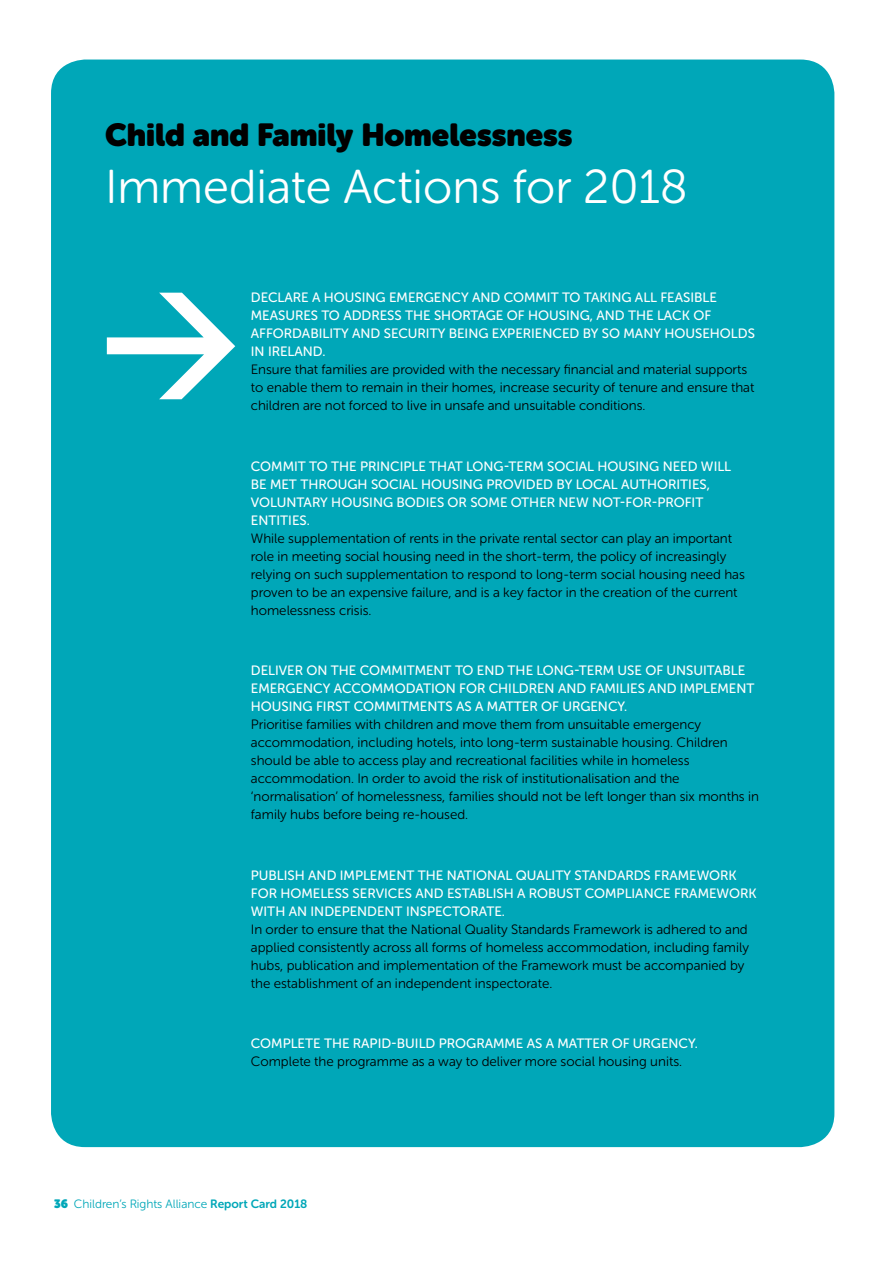
<style>
.page{position:relative;width:893px;height:1263px;background:#fff}
.page>*{position:absolute;margin:0;border:0;box-sizing:border-box;transform-origin:0 0}
.t1{font:47.4px "Museo Sans Rounded 300";color:#fff}
.t2{font:31.5px "Museo Sans Rounded";color:#000}
.t3{font:13.5px/18px "Museo Sans Rounded 300";color:#000}
.t4{font:13.5px/18px "Museo Sans Rounded 500";color:#fff}
.t5{font:12px "Museo Sans Rounded 300";color:#00a7b8}
.s1{font-family:"Museo Sans Rounded"}
.s2{font-family:"Museo Sans Rounded 700"}
</style>
<div class="page">
<div style="left:51px;top:60px;width:783px;height:1087px;background:#00a7b8;border-radius:34px"></div>
<svg style="left:107px;top:293px;width:128px;height:106px"></svg>
<h2 class="t2" style="left:105px;top:117px;width:469px">Child and Family Homelessness</h2>
<h1 class="t1" style="left:105px;top:161px;width:584px">Immediate Actions for 2018</h1>
<p class="t4" style="left:251px;top:289px;width:19px">DECLARE</p>
<p class="t4" style="left:312px;top:289px;width:332px">A HOUSI NG EMERGENCY AND COMMIT TO TAKI NG ALL</p>
<p class="t4" style="left:660px;top:289px;width:8px">FEASI</p>
<p class="t4" style="left:694px;top:289px;width:16px">BLE</p>
<p class="t4" style="left:251px;top:307px;width:53px">MEASURES</p>
<p class="t4" style="left:322px;top:307px;width:32px">TO ADDRESS</p>
<p class="t4" style="left:405px;top:307px;width:261px">THE SHORTAGE OF HOUSI NG, AND THE LAC</p>
<p class="t4" style="left:682px;top:307px;width:28px">K OF</p>
<p class="t4" style="left:251px;top:325px;width:43px">AFFORDA</p>
<p class="t4" style="left:310px;top:325px;width:213px">BILITY AND SECURITY BEI NG EXPERIE</p>
<p class="t4" style="left:542px;top:325px;width:20px">NCED</p>
<p class="t4" style="left:583px;top:325px;width:122px">BY SO MANY H OUSEH</p>
<p class="t4" style="left:720px;top:325px;width:20px">OLDS</p>
<p class="t4" style="left:251px;top:343px;width:30px">IN IRELA</p>
<p class="t4" style="left:303px;top:343px;width:24px">ND.</p>
<p class="t3" style="left:251px;top:361px;width:505px">Ensure that families are provided with the necessary financial and material supports to enable them to remain in their homes, increase security of tenure and ensure that children are not forced to live in unsafe and unsuitable conditions.</p>
<p class="t4" style="left:251px;top:457px;width:323px">COMMIT TO THE PRI NCI PLE THAT LONG-TERM SOCIAL</p>
<p class="t4" style="left:597px;top:457px;width:84px">HOUSI NG NEED</p>
<p class="t4" style="left:701px;top:457px;width:20px">WILL</p>
<p class="t4" style="left:251px;top:475px;width:147px">BE MET THROUGH SOCIAL</p>
<p class="t4" style="left:421px;top:475px;width:110px">HOUSI NG PROVIDED</p>
<p class="t4" style="left:556px;top:475px;width:46px">BY LOCAL</p>
<p class="t4" style="left:621px;top:475px;width:90px">AUTHORITIES,</p>
<p class="t4" style="left:251px;top:493px;width:173px">VOLUNTARY HOUSI NG BODIES</p>
<p class="t4" style="left:448px;top:493px;width:91px">OR SOME OTHER</p>
<p class="t4" style="left:558px;top:493px;width:146px">NEW NOT-FOR-PROFIT</p>
<p class="t4" style="left:251px;top:511px;width:60px">ENTITIES.</p>
<p class="t3" style="left:251px;top:529px;width:495px">While supplementation of rents in the private rental sector can play an important role in meeting social housing need in the short-term, the policy of increasingly relying on such supplementation to respond to long-term social housing need has proven to be an expensive failure, and is a key factor in the creation of the current homelessness crisis.</p>
<p class="t4" style="left:251px;top:662px;width:488px">DELIVER ON THE COMMITMENT TO END THE LONG-TERM USE OF UNSUITABLE<br>EMERGENCY ACC</p>
<p class="t4" style="left:361px;top:680px;width:137px">OMMODATION FOR CHILDRE</p>
<p class="t4" style="left:545px;top:680px;width:78px">N AND FAMILIES</p>
<p class="t4" style="left:648px;top:680px;width:108px">AND IMPLEMENT</p>
<p class="t4" style="left:251px;top:698px;width:378px">HOUSI NG FIRST COMMITMENTS AS A MATTER OF URGENCY.</p>
<p class="t3" style="left:251px;top:716px;width:510px">Prioritise families with children and move them from unsuitable emergency accommodation, including hotels, into long-term sustainable housing. Children should be able to access play and recreational facilities while in homeless accommodation. In order to avoid the risk of institutionalisation and the ‘normalisation’ of homelessness, families should not be left longer than six months in family hubs before being re-housed.</p>
<p class="t4" style="left:251px;top:866px;width:34px">PUBLISH</p>
<p class="t4" style="left:308px;top:866px;width:309px">AND I MPLEMENT THE NATIONAL QUALITY STANDARDS</p>
<p class="t4" style="left:654px;top:866px;width:84px">FRAMEWORK</p>
<p class="t4" style="left:251px;top:884px;width:70px">FOR HOMELESS</p>
<p class="t4" style="left:353px;top:884px;width:40px">SERVICES</p>
<p class="t4" style="left:415px;top:884px;width:78px">AND ESTABLISH</p>
<p class="t4" style="left:517px;top:884px;width:241px">A ROBUST COMPLIANCE FRAMEWORK</p>
<p class="t4" style="left:251px;top:902px;width:256px">WITH AN INDEPENDENT INSPECTORATE.</p>
<p class="t3" style="left:251px;top:920px;width:500px">In order to ensure that the National Quality Standards Framework is adhered to and applied consistently across all forms of homeless accommodation, including family hubs, publication and implementation of the Framework must be accompanied by the establishment of an independent inspectorate.</p>
<p class="t4" style="left:251px;top:1035px;width:172px">COMPLETE THE RAPID-BUILD</p>
<p class="t4" style="left:439px;top:1035px;width:260px">PROGRAMME AS A MATTER OF URGENCY.</p>
<p class="t3" style="left:251px;top:1053px;width:433px">Complete the programme as a way to deliver more social housing units.</p>
<p class="t5" style="left:54px;top:1197px;width:255px"><span class="s1">36</span> Children’s Rights Alliance <span class="s2">Report Card 2018</span></p>
</div>
